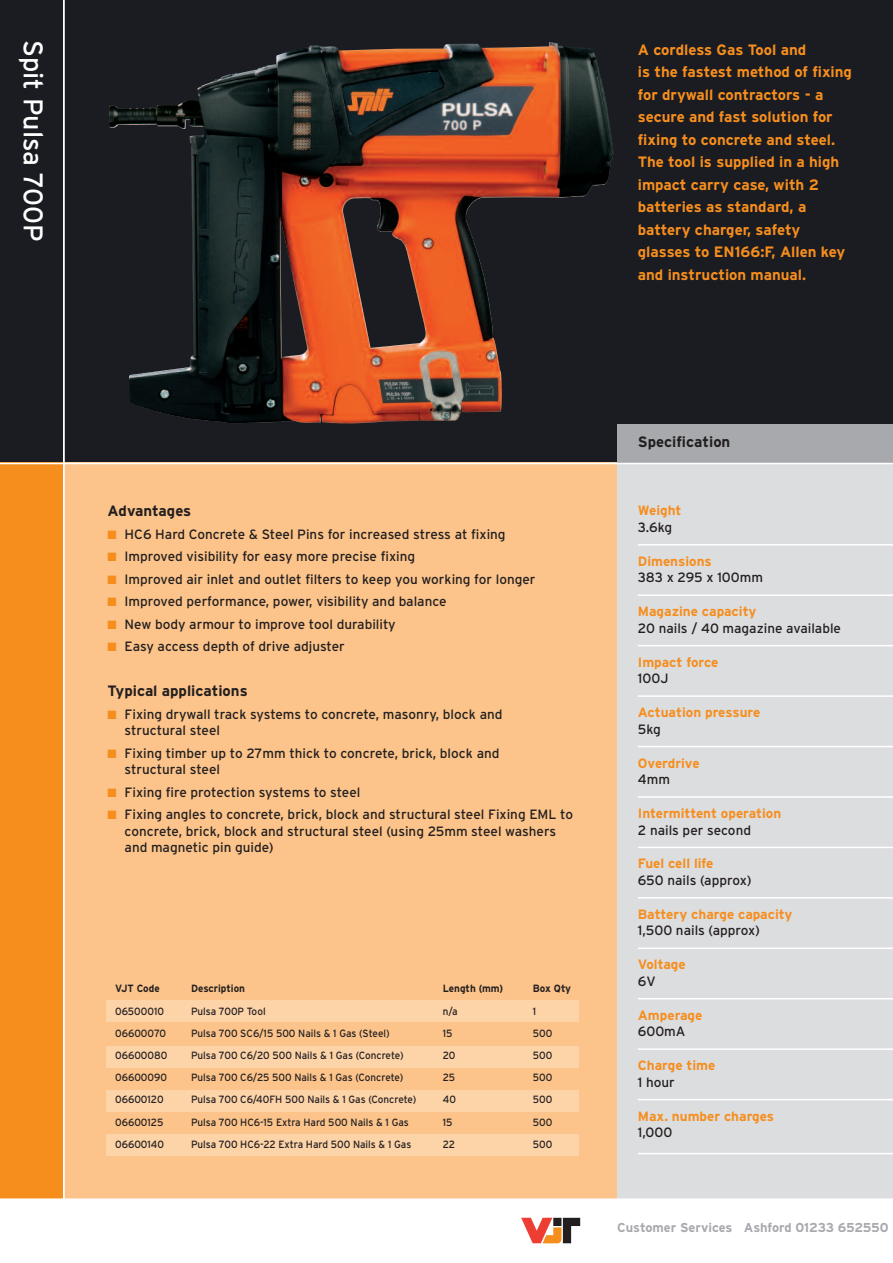
<style>
.page{position:relative;width:893px;height:1263px;background:#fff}
.page>*{position:absolute;margin:0;border:0;box-sizing:border-box;transform-origin:0 0}
.t1{font:27px "Interstate";color:#fff}
.t2{font:700 15px/22.5px "Interstate";color:#f68e1e}
.t3{font:700 15px "Interstate";color:#231f20}
.t4{font:13.5px/16.5px "Interstate";color:#231f20}
.t5{font:700 13.5px "Interstate";color:#f68e1e}
.t6{font:700 12.9px "Interstate";letter-spacing:-.01em;color:#a8a9ad}
.t7{font:10.5px "Interstate";color:#231f20;scale:.95 1}
.t8{font:700 10.5px "Interstate";color:#231f20;scale:.95 1}
.s1{color:#f68e1e}
</style>
<div class="page">
<div style="left:0;top:0;width:893px;height:463px;background:#1b1c21"></div>
<div style="left:0;top:463px;width:64px;height:736px;background:#f68e1e"></div>
<div style="left:64px;top:463px;width:557px;height:736px;background:#fcc48a"></div>
<svg style="left:521px;top:1218px;width:59px;height:25px"></svg>
<hr style="left:63px;top:0;width:2px;height:1262px;background:#fff">
<div style="left:617px;top:424px;width:276px;height:775px;background:#dcdddf"></div>
<div style="left:617px;top:424px;width:276px;height:39px;background:#a8a9ad"></div>
<hr style="left:638px;top:544px;width:255px;height:1px;background:#fff">
<hr style="left:638px;top:594px;width:255px;height:2px;background:#fff">
<hr style="left:638px;top:645px;width:255px;height:1px;background:#fff">
<hr style="left:638px;top:695px;width:255px;height:2px;background:#fff">
<hr style="left:638px;top:746px;width:255px;height:1px;background:#fff">
<hr style="left:638px;top:796px;width:255px;height:2px;background:#fff">
<hr style="left:638px;top:847px;width:255px;height:1px;background:#fff">
<hr style="left:638px;top:897px;width:255px;height:1px;background:#fff">
<hr style="left:638px;top:947px;width:255px;height:2px;background:#fff">
<hr style="left:638px;top:998px;width:255px;height:1px;background:#fff">
<hr style="left:638px;top:1048px;width:255px;height:2px;background:#fff">
<hr style="left:638px;top:1099px;width:255px;height:1px;background:#fff">
<hr style="left:638px;top:1153px;width:255px;height:1px;background:#fff">
<img style="left:109px;top:42px;width:505px;height:382px">
<div style="left:106px;top:1001px;width:472px;height:21px;background:#fdd3a8"></div>
<div style="left:106px;top:1046px;width:472px;height:21px;background:#fdd3a8"></div>
<div style="left:106px;top:1090px;width:472px;height:21px;background:#fdd3a8"></div>
<div style="left:106px;top:1134px;width:472px;height:21px;background:#fdd3a8"></div>
<hr style="left:0;top:463px;width:893px;height:1px;background:#fff">
<hr style="left:0;top:1198px;width:893px;height:2px;background:#fff">
<h1 class="t1" style="left:49px;top:40px;width:203px;rotate:90deg">Spit Pulsa 700P</h1>
<p class="t2" style="left:638px;top:38px;width:216px">A cordless Gas Tool and<br>is the fastest method of fixing for drywall contractors - a secure and fast solution for fixing to concrete and steel.<br>The tool is supplied in a high impact carry case, with 2 batteries as standard, a battery charger, safety glasses to EN166:F, Allen key and instruction manual.</p>
<p class="t3" style="left:108px;top:502px;width:85px">Advantages</p>
<p class="t4" style="left:108px;top:526px;width:400px"><span class="s1">■</span> HC6 Hard Concrete &amp; Steel Pins for increased stress at fixing</p>
<p class="t4" style="left:108px;top:548px;width:309px"><span class="s1">■</span> Improved visibility for easy more precise fixing</p>
<p class="t4" style="left:108px;top:571px;width:429px"><span class="s1">■</span> Improved air inlet and outlet filters to keep you working for longer</p>
<p class="t4" style="left:108px;top:593px;width:341px"><span class="s1">■</span> Improved performance, power, visibility and balance</p>
<p class="t4" style="left:108px;top:616px;width:290px"><span class="s1">■</span> New body armour to improve tool durability</p>
<p class="t4" style="left:108px;top:638px;width:239px"><span class="s1">■</span> Easy access depth of drive adjuster</p>
<p class="t3" style="left:108px;top:682px;width:142px">Typical applications</p>
<p class="t4" style="left:125px;top:706px;width:379px;text-indent:-17px"><span class="s1">■</span> Fixing drywall track systems to concrete, masonry, block and structural steel</p>
<p class="t4" style="left:125px;top:745px;width:376px;text-indent:-17px"><span class="s1">■</span> Fixing timber up to 27mm thick to concrete, brick, block and structural steel</p>
<p class="t4" style="left:108px;top:784px;width:254px"><span class="s1">■</span> Fixing fire protection systems to steel</p>
<p class="t4" style="left:125px;top:806px;width:450px;text-indent:-17px"><span class="s1">■</span> Fixing angles to concrete, brick, block and structural steel Fixing EML to concrete, brick, block and structural steel (using 25mm steel washers and magnetic pin guide)</p>
<p class="t8" style="left:115px;top:982px;width:49px">VJT Code</p>
<p class="t8" style="left:191px;top:982px;width:58px">Description</p>
<p class="t8" style="left:443px;top:982px;width:65px">Length (mm)</p>
<p class="t8" style="left:533px;top:982px;width:42px">Box Qty</p>
<p class="t7" style="left:115px;top:1005px;width:53px">06500010</p>
<p class="t7" style="left:191px;top:1005px;width:80px">Pulsa 700P Tool</p>
<p class="t7" style="left:443px;top:1005px;width:17px">n/a</p>
<p class="t7" style="left:533px;top:1005px;width:5px">1</p>
<p class="t7" style="left:115px;top:1027px;width:55px">06600070</p>
<p class="t7" style="left:191px;top:1027px;width:211px">Pulsa 700 SC6/15 500 Nails &amp; 1 Gas (Steel)</p>
<p class="t7" style="left:443px;top:1027px;width:12px">15</p>
<p class="t7" style="left:533px;top:1027px;width:22px">500</p>
<p class="t7" style="left:115px;top:1049px;width:57px">06600080</p>
<p class="t7" style="left:191px;top:1049px;width:225px">Pulsa 700 C6/20 500 Nails &amp; 1 Gas (Concrete)</p>
<p class="t7" style="left:443px;top:1049px;width:15px">20</p>
<p class="t7" style="left:533px;top:1049px;width:22px">500</p>
<p class="t7" style="left:115px;top:1071px;width:56px">06600090</p>
<p class="t7" style="left:191px;top:1071px;width:225px">Pulsa 700 C6/25 500 Nails &amp; 1 Gas (Concrete)</p>
<p class="t7" style="left:443px;top:1071px;width:15px">25</p>
<p class="t7" style="left:533px;top:1071px;width:22px">500</p>
<p class="t7" style="left:115px;top:1093px;width:53px">06600120</p>
<p class="t7" style="left:191px;top:1093px;width:239px">Pulsa 700 C6/40FH 500 Nails &amp; 1 Gas (Concrete)</p>
<p class="t7" style="left:443px;top:1093px;width:15px">40</p>
<p class="t7" style="left:533px;top:1093px;width:22px">500</p>
<p class="t7" style="left:115px;top:1116px;width:52px">06600125</p>
<p class="t7" style="left:191px;top:1116px;width:231px">Pulsa 700 HC6-15 Extra Hard 500 Nails &amp; 1 Gas</p>
<p class="t7" style="left:443px;top:1116px;width:12px">15</p>
<p class="t7" style="left:533px;top:1116px;width:22px">500</p>
<p class="t7" style="left:115px;top:1138px;width:53px">06600140</p>
<p class="t7" style="left:191px;top:1138px;width:233px">Pulsa 700 HC6-22 Extra Hard 500 Nails &amp; 1 Gas</p>
<p class="t7" style="left:443px;top:1138px;width:15px">22</p>
<p class="t7" style="left:533px;top:1138px;width:22px">500</p>
<p class="t3" style="left:638px;top:433px;width:94px">Specification</p>
<p class="t5" style="left:638px;top:503px;width:45px">Weight</p>
<p class="t4" style="left:638px;top:519px;width:36px">3.6kg</p>
<p class="t5" style="left:638px;top:553px;width:75px">Dimensions</p>
<p class="t4" style="left:638px;top:569px;width:127px">383 x 295 x 100mm</p>
<p class="t5" style="left:638px;top:604px;width:120px">Magazine capacity</p>
<p class="t4" style="left:638px;top:620px;width:205px">20 nails / 40 magazine available</p>
<p class="t5" style="left:638px;top:654px;width:82px">Impact force</p>
<p class="t4" style="left:638px;top:670px;width:32px">100J</p>
<p class="t5" style="left:638px;top:704px;width:124px">Actuation pressure</p>
<p class="t4" style="left:638px;top:721px;width:25px">5kg</p>
<p class="t5" style="left:638px;top:755px;width:63px">Overdrive</p>
<p class="t4" style="left:638px;top:771px;width:34px">4mm</p>
<p class="t5" style="left:638px;top:805px;width:145px">Intermittent operation</p>
<p class="t4" style="left:638px;top:821px;width:115px">2 nails per second</p>
<p class="t5" style="left:638px;top:856px;width:77px">Fuel cell life</p>
<p class="t4" style="left:638px;top:872px;width:115px">650 nails (approx)</p>
<p class="t5" style="left:638px;top:906px;width:156px">Battery charge capacity</p>
<p class="t4" style="left:638px;top:922px;width:124px">1,500 nails (approx)</p>
<p class="t5" style="left:638px;top:957px;width:49px">Voltage</p>
<p class="t4" style="left:638px;top:973px;width:19px">6V</p>
<p class="t5" style="left:638px;top:1007px;width:66px">Amperage</p>
<p class="t4" style="left:638px;top:1023px;width:49px">600mA</p>
<p class="t5" style="left:638px;top:1058px;width:79px">Charge time</p>
<p class="t4" style="left:638px;top:1074px;width:38px">1 hour</p>
<p class="t5" style="left:638px;top:1108px;width:138px">Max. number charges</p>
<p class="t4" style="left:638px;top:1124px;width:36px">1,000</p>
<p class="t6" style="left:617px;top:1220px;width:273px">Customer Services Ashford 01233 652550</p>
</div>
